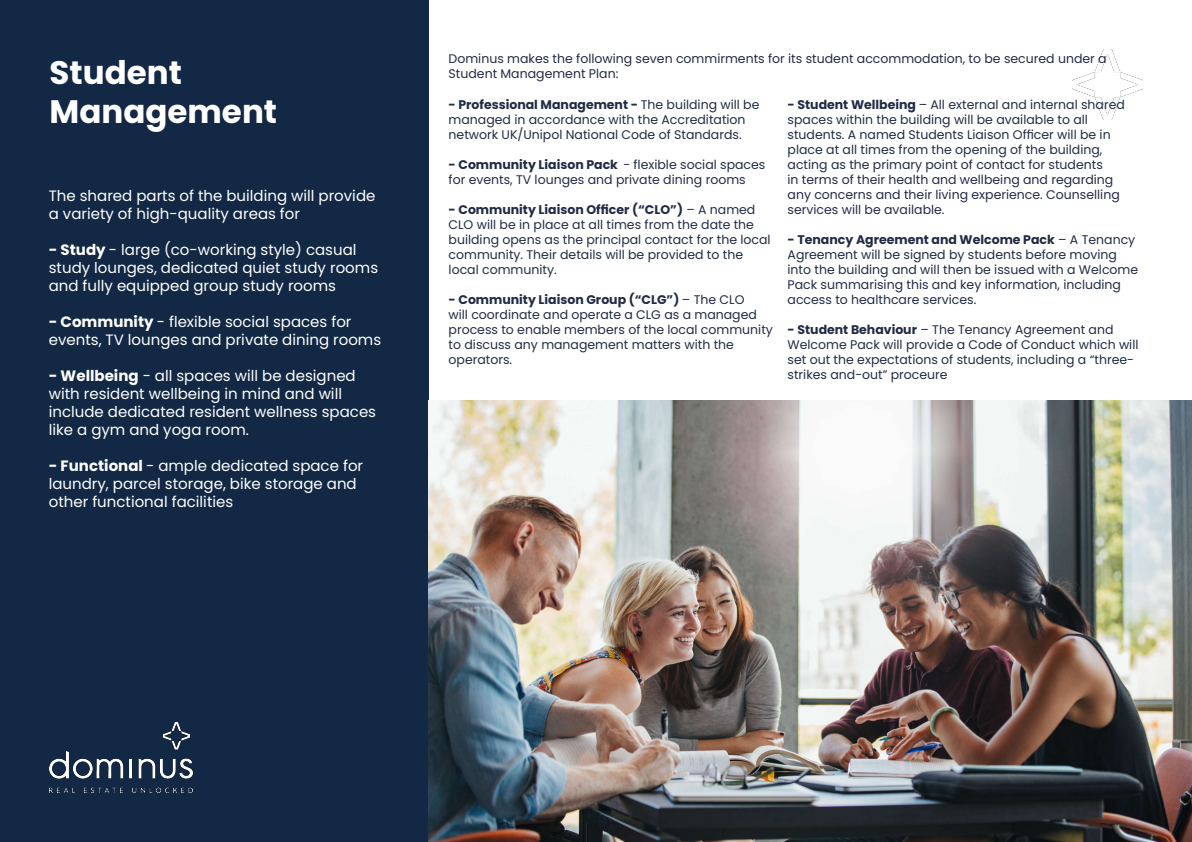
<style>
.page{position:relative;width:1192px;height:842px;background:#fff}
.page>*{position:absolute;margin:0;border:0;box-sizing:border-box;transform-origin:0 0}
.t1{font:700 32.5px/39px "Poppins";color:#fff}
.t2{font:15px/18px "Poppins";color:#fff}
.t3{font:12.5px/15px "Poppins";color:#212b45}
.s1{font-weight:700}
</style>
<div class="page">
<div style="left:0;top:0;width:429px;height:842px;background:#122845"></div>
<img style="left:1072px;top:50px;width:70px;height:70px">
<img style="left:429px;top:400px;width:763px;height:442px">
<img style="left:50px;top:723px;width:142px;height:69px">
<h1 class="t1" style="left:50px;top:53px;width:229px">Student<br>Management</h1>
<p class="t2" style="left:49px;top:187px;width:328px">The shared parts of the building will provide a variety of high-quality areas for</p>
<p class="t2" style="left:49px;top:241px;width:331px"><span class="s1">- Study</span> - large (co-working style) casual study lounges, dedicated quiet study rooms and fully equipped group study rooms</p>
<p class="t2" style="left:49px;top:313px;width:334px"><span class="s1">- Community</span> - flexible social spaces for events, TV lounges and private dining rooms</p>
<p class="t2" style="left:49px;top:367px;width:329px"><span class="s1">- Wellbeing</span> - all spaces will be designed with resident wellbeing in mind and will include dedicated resident wellness spaces like a gym and yoga room.</p>
<p class="t2" style="left:49px;top:457px;width:316px"><span class="s1">- Functional</span> - ample dedicated space for laundry, parcel storage, bike storage and other functional facilities</p>
<p class="t3" style="left:449px;top:51px;width:660px">Dominus makes the following seven commirments for its student accommodation, to be secured under a<br>Student Management Plan:</p>
<p class="t3" style="left:449px;top:97px;width:312px"><span class="s1">- Professional Management -</span> The building will be managed in accordance with the Accreditation network UK/Unipol National Code of Standards.</p>
<p class="t3" style="left:449px;top:157px;width:318px"><span class="s1">- Community Liaison Pack</span> - flexible social spaces for events, TV lounges and private dining rooms</p>
<p class="t3" style="left:449px;top:202px;width:324px"><span class="s1">- Community Liaison Officer (“CLO”)</span> – A named CLO will be in place at all times from the date the building opens as the principal contact for the local community. Their details will be provided to the local community.</p>
<p class="t3" style="left:449px;top:292px;width:326px"><span class="s1">- Community Liaison Group (“CLG”)</span> – The CLO<br>will coordinate and operate a CLG as a managed process to enable members of the local community to discuss any management matters with the operators.</p>
<p class="t3" style="left:788px;top:97px;width:339px"><span class="s1">- Student Wellbeing</span> – All external and internal shared spaces within the building will be available to all students. A named Students Liaison Officer will be in place at all times from the opening of the building, acting as the primary point of contact for students<br>in terms of their health and wellbeing and regarding any concerns and their living experience. Counselling services will be available.</p>
<p class="t3" style="left:788px;top:232px;width:352px"><span class="s1">- Tenancy Agreement and Welcome Pack</span> – A Tenancy Agreement will be signed by students before moving into the building and will then be issued with a Welcome Pack summarising this and key information, including access to healthcare services.</p>
<p class="t3" style="left:788px;top:322px;width:352px"><span class="s1">- Student Behaviour</span> – The Tenancy Agreement and Welcome Pack will provide a Code of Conduct which will set out the expectations of students, including a “three&shy;strikes and-out” proceure</p>
</div>
